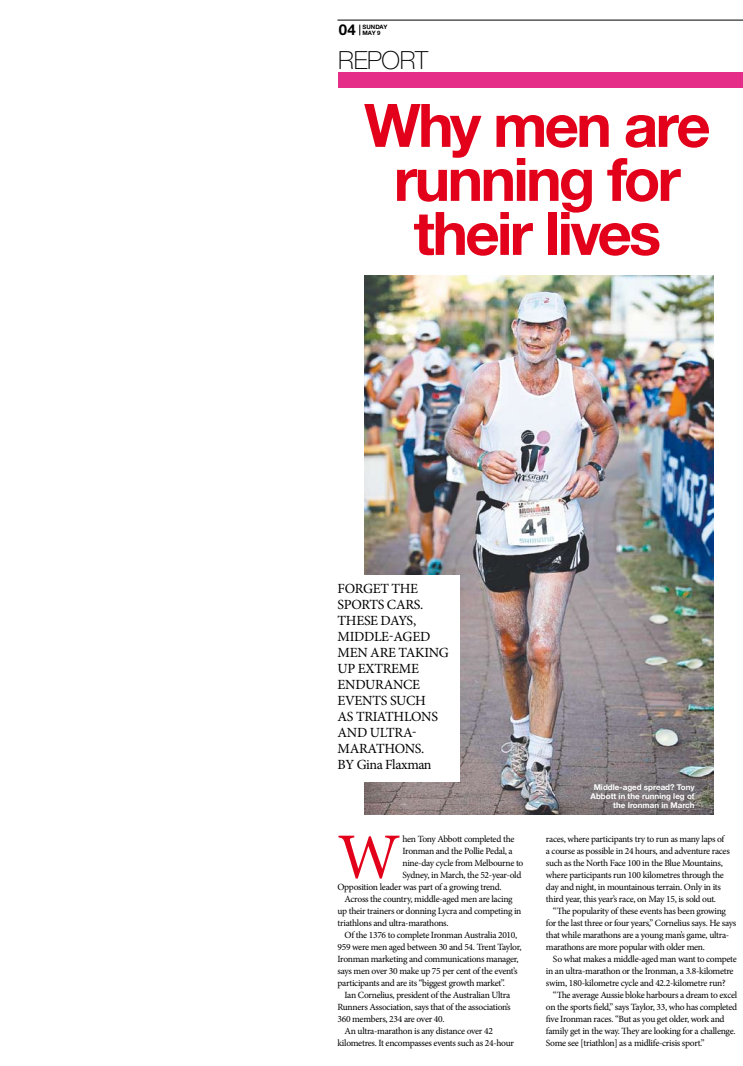
<style>
.page{position:relative;width:743px;height:1066px;background:#fff}
.page>*{position:absolute;margin:0;border:0;box-sizing:border-box;transform-origin:0 0}
.t1{font:64.9px "Minion Pro";color:#e2001a}
.t2{font:700 60px/54px "Helvetica Neue";letter-spacing:-.045em;color:#e2001a;text-align:center}
.t3{font:100 25px "Helvetica Neue";letter-spacing:-.01em;color:#000}
.t4{font:700 15px "Helvetica Neue";color:#000}
.t5{font:14px/16px "Minion Pro";letter-spacing:-.02em;color:#000}
.t6{font:9.5px/12px "Minion Pro";letter-spacing:-.035em;color:#000}
.t7{font:700 8px/9px "Helvetica Neue";color:#fff;text-align:right}
.t8{font:700 6px/6px "Helvetica Neue";color:#000}
</style>
<div class="page">
<div style="left:338px;top:72px;width:405px;height:15px;background:#e52e87"></div>
<img style="left:364px;top:276px;width:349px;height:538px">
<hr style="left:337px;top:20px;width:406px;height:1px;background:#000">
<div style="left:329px;top:574px;width:130px;height:207px;background:#fff"></div>
<h3 class="t4" style="left:339px;top:21px;width:18px">04</h3>
<p class="t8" style="left:362px;top:24px;width:26px">sunday may 9</p>
<h3 class="t3" style="left:338px;top:46px;width:91px">REPORT</h3>
<h2 class="t2" style="left:364px;top:97px;width:348px">Why men are running for their lives</h2>
<h3 class="t5" style="left:337px;top:581px;width:82px">Forget the sports</h3>
<h3 class="t5" style="left:387px;top:597px;width:10px">cars</h3>
<h3 class="t5" style="left:420px;top:597px;width:5px">.</h3>
<h3 class="t5" style="left:337px;top:613px;width:113px">These days, middle-aged menare taking up extreme enduranc</h3>
<h3 class="t5" style="left:412px;top:677px;width:9px">e</h3>
<h3 class="t5" style="left:337px;top:693px;width:34px">events</h3>
<h3 class="t5" style="left:390px;top:693px;width:10px">such</h3>
<h3 class="t5" style="left:337px;top:709px;width:42px">as triathlons<br>an d ultra</h3>
<h3 class="t5" style="left:412px;top:725px;width:6px">-</h3>
<h3 class="t5" style="left:337px;top:741px;width:11px">marathons</h3>
<h3 class="t5" style="left:337px;top:741px;width:96px;text-indent:84px">.<br>By Gina Flaxman</h3>
<h1 class="t1" style="left:337px;top:814px;width:65px">W</h1>
<p class="t6" style="left:402px;top:833px;width:113px">hen Tony Abbott completed the</p>
<p class="t6" style="left:402px;top:845px;width:112px">Ironman and the Pollie Pedal, a</p>
<p class="t6" style="left:402px;top:857px;width:122px">nine-day cycle from Melbourne to</p>
<p class="t6" style="left:402px;top:869px;width:120px">Sydney, in March, the 52-year-old</p>
<p class="t6" style="left:337px;top:881px;width:166px">Opposition leader was part of a growing trend.</p>
<p class="t6" style="left:344px;top:893px;width:170px">Across the country, middle-aged men are lacing</p>
<p class="t6" style="left:337px;top:905px;width:185px">up their trainers or donning Lycra and competing in</p>
<p class="t6" style="left:337px;top:917px;width:113px">triathlons and ultra-marathons.</p>
<p class="t6" style="left:344px;top:929px;width:174px">Of the 1376 to complete Ironman Australia 2010,</p>
<p class="t6" style="left:337px;top:941px;width:185px">959 were men aged between 30 and 54. Trent Taylor,</p>
<p class="t6" style="left:337px;top:953px;width:183px">Ironman marketing and communications manager,</p>
<p class="t6" style="left:337px;top:965px;width:182px">says men over 30 make up 75 per cent of the event’s</p>
<p class="t6" style="left:337px;top:977px;width:169px">participants and are its “biggest growth market”.</p>
<p class="t6" style="left:344px;top:989px;width:167px">Ian Cornelius, president of the Australian Ultra</p>
<p class="t6" style="left:337px;top:1001px;width:175px">Runners Association, says that of the association’s</p>
<p class="t6" style="left:337px;top:1013px;width:109px">360 members, 234 are over 40.</p>
<p class="t6" style="left:344px;top:1025px;width:150px">An ultra-marathon is any distance over 42</p>
<p class="t6" style="left:337px;top:1037px;width:178px">kilometres. It encompasses events such as 24-hour</p>
<p class="t7" style="left:590px;top:782px;width:106px">Middle-aged spread? Tony<br>Abbott in the running leg of the Ironman in March</p>
<p class="t6" style="left:546px;top:833px;width:185px">races, where participants try to run as many laps of a course as possible in 24 hours, and adventure races such as the North Face 100 in the Blue Mountains, where participants run 100 kilometres through the day and night, in mountainous terrain. Only in its third year, this year’s race, on May 15, is sold out.</p>
<p class="t6" style="left:546px;top:905px;width:192px;text-indent:7px">“The popularity of these events has been growing for the last three or four years,” Cornelius says. He says that while marathons are a young man’s game, ultra&shy;marathons are more popular with older men.</p>
<p class="t6" style="left:546px;top:953px;width:192px;text-indent:7px">So what makes a middle-aged man want to compete in an ultra-marathon or the Ironman, a 3.8-kilometre swim, 180-kilometre cycle and 42.2-kilometre run?</p>
<p class="t6" style="left:546px;top:989px;width:193px;text-indent:7px">“The average Aussie bloke harbours a dream to excel on the sports field,” says Taylor, 33, who has completed five Ironman races. “But as you get older, work and family get in the way. They are looking for a challenge.<br>Some see [triathlon] as a midlife-crisis sport.”</p>
</div>
